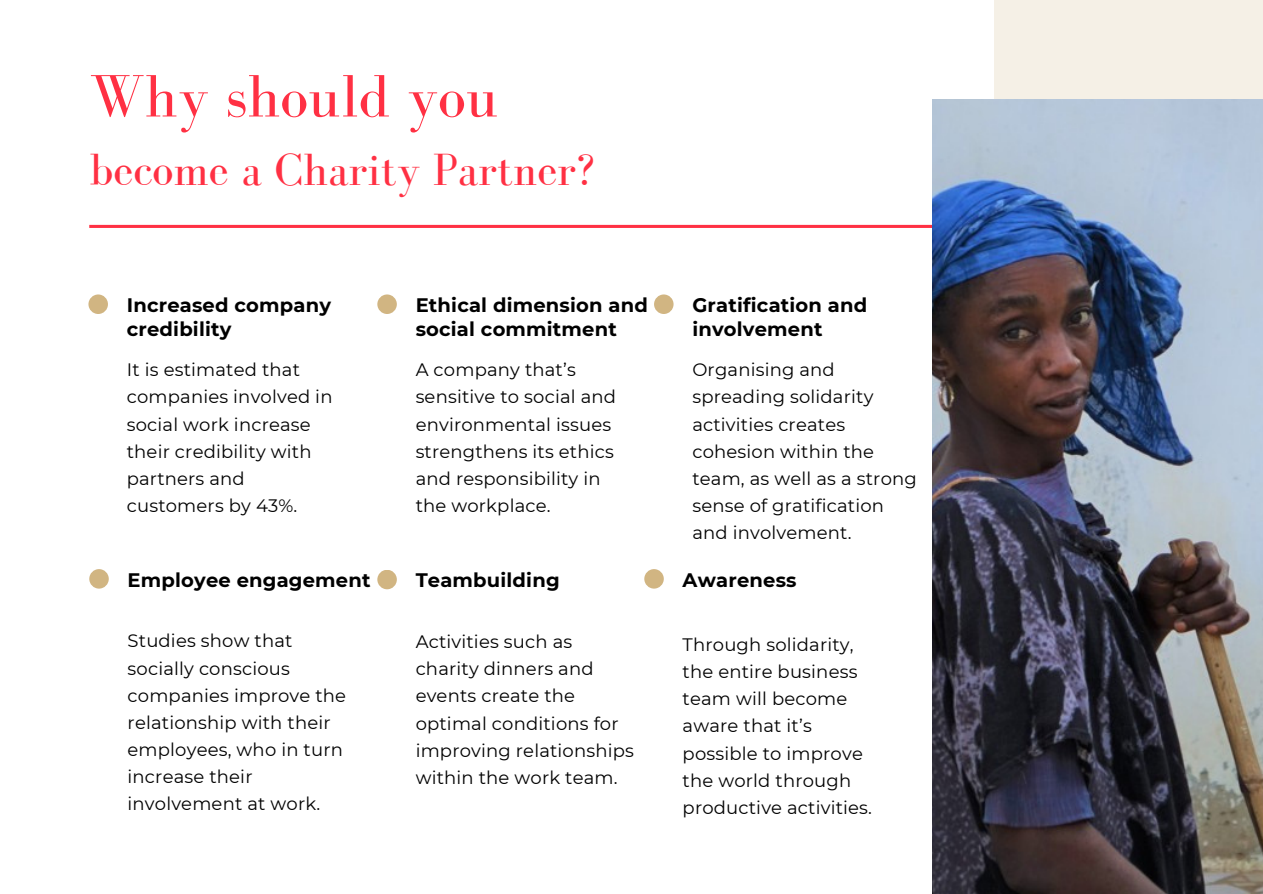
<style>
.page{position:relative;width:1263px;height:894px;background:#fff}
.page>*{position:absolute;margin:0;border:0;box-sizing:border-box;transform-origin:0 0}
.t1{font:61.5px "Bodoni FLF";color:#ff3043}
.t2{font:46.5px "Bodoni FLF";color:#ff3043}
.t3{font:700 19.5px/23.5px "Montserrat";letter-spacing:.01em;color:#000}
.t4{font:18px/27.2px "Montserrat";letter-spacing:.01em;color:#000}
</style>
<div class="page">
<div style="left:995px;top:0;width:268px;height:893px;background:#f5f0e6"></div>
<svg style="left:89px;top:225px;width:843px;height:3px;background:#ff3345"></svg>
<img style="left:932px;top:100px;width:331px;height:793px">
<div style="left:88px;top:294px;width:20px;height:20px;background:#d1b582;border-radius:50%"></div>
<div style="left:377px;top:294px;width:20px;height:20px;background:#d1b582;border-radius:50%"></div>
<div style="left:89px;top:569px;width:20px;height:19px;background:#d1b582;border-radius:50%"></div>
<div style="left:377px;top:569px;width:20px;height:20px;background:#d1b582;border-radius:50%"></div>
<div style="left:654px;top:294px;width:19px;height:20px;background:#d1b582;border-radius:50%"></div>
<div style="left:644px;top:569px;width:20px;height:19px;background:#d1b582;border-radius:50%"></div>
<p class="t1" style="left:89px;top:63px;width:411px">Why should you</p>
<p class="t2" style="left:89px;top:144px;width:507px">become a Charity Partner?</p>
<p class="t3" style="left:127px;top:293px;width:206px">Increased company credibility</p>
<p class="t4" style="left:127px;top:356px;width:207px">It is estimated that companies involved in social work increase their credibility with partners and customers by 43%.</p>
<p class="t3" style="left:128px;top:567px;width:244px">Employee engagement</p>
<p class="t4" style="left:128px;top:627px;width:220px">Studies show that socially conscious companies improve the relationship with their employees, who in turn increase their involvement at work.</p>
<p class="t3" style="left:416px;top:293px;width:234px">Ethical dimension and social commitment</p>
<p class="t4" style="left:416px;top:356px;width:202px">A company that’s sensitive to social and environmental issues strengthens its ethics and responsibility in the workplace.</p>
<p class="t3" style="left:416px;top:568px;width:145px">Teambuilding</p>
<p class="t4" style="left:416px;top:627px;width:220px">Activities such as charity dinners and events create the optimal conditions for improving relationships within the work team.</p>
<p class="t3" style="left:692px;top:293px;width:176px">Gratification and involvement</p>
<p class="t4" style="left:692px;top:356px;width:226px">Organising and spreading solidarity activities creates cohesion within the team, as well as a strong sense of gratification and involvement.</p>
<p class="t3" style="left:683px;top:567px;width:115px">Awareness</p>
<p class="t4" style="left:683px;top:630px;width:191px">Through solidarity, the entire business team will become aware that it’s possible to improve the world through productive activities.</p>
</div>
